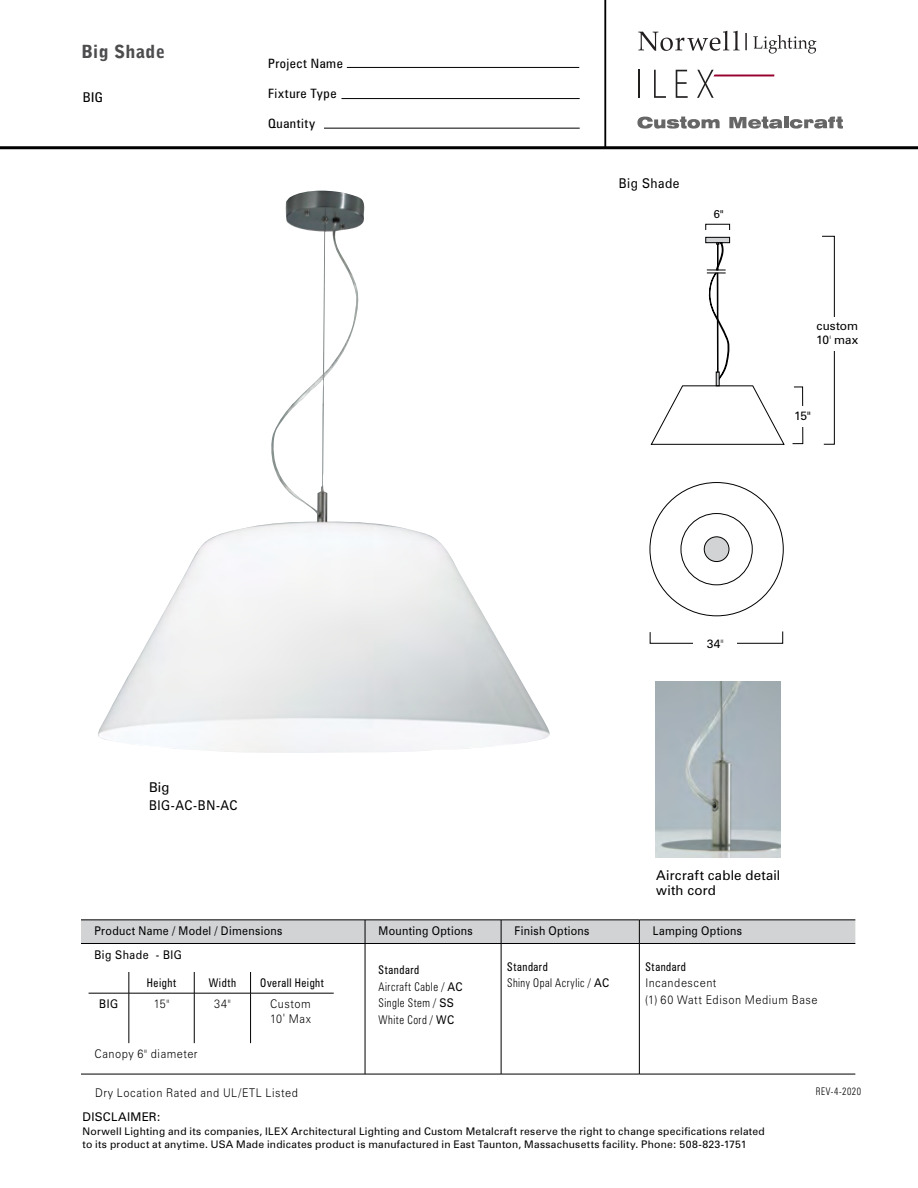
<style>
.page{position:relative;width:918px;height:1188px;background:#fff}
.page>*{position:absolute;margin:0;border:0;box-sizing:border-box;transform-origin:0 0}
.t1{font:900 18px "Bell Gothic Std";letter-spacing:.025em;color:#4d4d4f}
.t2{font:13.5px/18px "Zurich BT";letter-spacing:.02em;color:#000}
.t3{font:13.5px "Zurich BT";letter-spacing:.045em;color:#000;scale:.9 1}
.t4{font:condensed 13.5px "Zurich BT";color:#000;scale:1.05 1}
.t5{font:condensed 12.9px "Zurich BT";letter-spacing:.04em;color:#000;scale:1.05 1}
.t6{font:300 12px/16.5px "Zurich BT";letter-spacing:.05em;color:#000;scale:.9 1}
.t7{font:300 condensed 12px/16.5px "Zurich BT";letter-spacing:.045em;color:#000;scale:.9 1}
.t8{font:12px "Zurich BT";letter-spacing:.03em;color:#000;scale:.9 1}
.t9{font:condensed 12px "Zurich BT";letter-spacing:.05em;color:#000;scale:.9 1}
.t10{font:12px "Zurich BT";letter-spacing:.03em;color:#000}
.t11{font:12px "Zurich BT";letter-spacing:.05em;color:#000;scale:.9 1}
.t12{font:12px/13.5px "Zurich BT";letter-spacing:.005em;color:#000}
.t13{font:11.25px "Zurich BT";color:#000}
.t14{font:10.5px/13.5px "Zurich BT";letter-spacing:.025em;color:#000}
.t15{font:300 condensed 10.5px "Zurich BT";letter-spacing:.055em;color:#000;scale:.9 1}
.s1{font-weight:300;font-stretch:condensed}
.s2{font-weight:400}
.s3{font-weight:400;font-stretch:normal}
.s4{font-family:"News Gothic Std";font-weight:400}
.s5{font-stretch:condensed}
</style>
<div class="page">
<hr style="left:0;top:146px;width:918px;height:3px;background:#000">
<hr style="left:347px;top:67px;width:232px;height:1px;background:#000">
<hr style="left:341px;top:98px;width:239px;height:1px;background:#000">
<hr style="left:324px;top:128px;width:256px;height:1px;background:#000">
<svg style="left:638px;top:31px;width:102px;height:20px"></svg>
<svg style="left:753px;top:35px;width:64px;height:19px"></svg>
<svg style="left:746px;top:33px;width:1px;height:17px"></svg>
<svg style="left:638px;top:70px;width:1px;height:28px"></svg>
<svg style="left:654px;top:70px;width:12px;height:28px"></svg>
<svg style="left:676px;top:70px;width:12px;height:28px"></svg>
<svg style="left:697px;top:70px;width:77px;height:28px"></svg>
<hr style="left:784px;top:117px;width:4px;height:11px;background:#666">
<svg style="left:790px;top:117px;width:53px;height:12px"></svg>
<svg style="left:729px;top:117px;width:53px;height:12px"></svg>
<svg style="left:637px;top:116px;width:83px;height:13px"></svg>
<div style="left:81px;top:920px;width:774px;height:23px;background:#d1d3d4"></div>
<hr style="left:501px;top:920px;width:138px;height:1px;background:#000">
<hr style="left:639px;top:920px;width:216px;height:1px;background:#000">
<hr style="left:81px;top:943px;width:284px;height:1px;background:#000">
<hr style="left:365px;top:943px;width:136px;height:1px;background:#000">
<hr style="left:81px;top:1074px;width:284px;height:1px;background:#000">
<hr style="left:365px;top:1074px;width:136px;height:1px;background:#000">
<hr style="left:365px;top:944px;width:1px;height:130px;background:#000">
<hr style="left:501px;top:944px;width:1px;height:130px;background:#000">
<hr style="left:639px;top:944px;width:1px;height:130px;background:#000">
<hr style="left:501px;top:943px;width:138px;height:1px;background:#000">
<hr style="left:501px;top:1074px;width:138px;height:1px;background:#000">
<hr style="left:639px;top:943px;width:216px;height:1px;background:#000">
<hr style="left:639px;top:1074px;width:216px;height:1px;background:#000">
<hr style="left:605px;top:0;width:1px;height:148px;background:#000">
<svg style="left:194px;top:972px;width:1px;height:21px"></svg>
<svg style="left:250px;top:972px;width:1px;height:21px"></svg>
<svg style="left:129px;top:972px;width:1px;height:21px"></svg>
<hr style="left:89px;top:993px;width:40px;height:1px;background:#000">
<hr style="left:129px;top:993px;width:65px;height:1px;background:#000">
<hr style="left:129px;top:993px;width:1px;height:50px;background:#000">
<hr style="left:194px;top:993px;width:57px;height:1px;background:#000">
<hr style="left:194px;top:993px;width:1px;height:50px;background:#000">
<hr style="left:251px;top:993px;width:83px;height:1px;background:#000">
<hr style="left:250px;top:993px;width:1px;height:50px;background:#000">
<img style="left:98px;top:191px;width:452px;height:562px">
<div style="left:681px;top:513px;width:71px;height:72px;border:1px solid #000;border-radius:50%"></div>
<div style="left:704px;top:537px;width:25px;height:25px;background:#d1d3d4;border-radius:50%"></div>
<div style="left:704px;top:537px;width:25px;height:25px;border:1px solid #000;border-radius:50%"></div>
<div style="left:706px;top:237px;width:24px;height:6px;background:#d1d3d4"></div>
<div style="left:706px;top:237px;width:24px;height:6px;border:1px solid #000"></div>
<svg style="left:651px;top:242px;width:134px;height:203px"></svg>
<svg style="left:822px;top:236px;width:13px;height:209px"></svg>
<svg style="left:792px;top:387px;width:11px;height:57px"></svg>
<svg style="left:650px;top:631px;width:133px;height:13px"></svg>
<div style="left:798px;top:317px;width:78px;height:33px;background:#fff"></div>
<div style="left:785px;top:406px;width:35px;height:21px;background:#fff"></div>
<div style="left:693px;top:634px;width:44px;height:19px;background:#fff"></div>
<img style="left:656px;top:682px;width:125px;height:176px">
<h1 class="t1" style="left:81px;top:41px;width:86px">Big Shade</h1>
<p class="t4" style="left:83px;top:89px;width:21px">BIG</p>
<p class="t5" style="left:268px;top:56px;width:73px">Project Name</p>
<p class="t5" style="left:268px;top:86px;width:67px">Fixture Type</p>
<p class="t5" style="left:268px;top:116px;width:47px">Quantity</p>
<p class="t2" style="left:149px;top:778px;width:90px">Big<br>BIG-AC-BN-AC</p>
<p class="t3" style="left:619px;top:175px;width:69px">Big Shade</p>
<p class="t13" style="left:714px;top:207px;width:11px">6"</p>
<p class="t12" style="left:816px;top:319px;width:44px">custom<br>10<span class="s1">'</span> max</p>
<p class="t10" style="left:794px;top:409px;width:18px">15"</p>
<p class="t10" style="left:707px;top:636px;width:18px">34<span class="s1">"</span></p>
<p class="t2" style="left:656px;top:868px;width:126px;line-height:15px">Aircraft cable detail with cord</p>
<p class="t8" style="left:94px;top:923px;width:210px">Product Name / Model / Dimensions</p>
<p class="t8" style="left:379px;top:923px;width:106px">Mounting Options</p>
<p class="t8" style="left:515px;top:923px;width:85px">Finish Options</p>
<p class="t8" style="left:653px;top:923px;width:101px">Lamping Options</p>
<p class="t11" style="left:94px;top:947px;width:99px">Big Shade - BIG</p>
<p class="t7" style="left:379px;top:961px;width:95px"><span class="s2">Standard<br></span>Aircraft Cable / <span class="s3">AC<br></span>Single Stem / <span class="s3">SS<br></span>White Cord / <span class="s3">WC</span></p>
<p class="t7" style="left:507px;top:958px;width:115px"><span class="s2">Standard<br></span>Shiny Opal Acrylic / <span class="s3">AC</span></p>
<p class="t9" style="left:645px;top:959px;width:47px">Standard</p>
<p class="t9" style="left:147px;top:976px;width:34px">Height</p>
<p class="t9" style="left:209px;top:976px;width:32px">Width</p>
<p class="t9" style="left:260px;top:976px;width:72px">Overall Height</p>
<p class="t6" style="left:645px;top:975px;width:193px">Incandescent<br>(1) 60 Watt Edison Medium Base</p>
<p class="t8" style="left:99px;top:997px;width:23px">BIG</p>
<p class="t6" style="left:154px;top:996px;width:19px">15"</p>
<p class="t6" style="left:214px;top:996px;width:20px">34"</p>
<p class="t6" style="left:270px;top:997px;width:47px;line-height:14.4px">Custom<br>10<span class="s4">'</span> Max</p>
<p class="t6" style="left:95px;top:1046px;width:116px">Canopy 6<span class="s5">"</span> diameter</p>
<p class="t6" style="left:95px;top:1085px;width:227px">Dry Location Rated and UL/ETL Listed</p>
<p class="t15" style="left:816px;top:1085px;width:52px">REV-4-2020</p>
<p class="t10" style="left:82px;top:1109px;width:80px">DISCLAIMER:</p>
<p class="t14" style="left:82px;top:1124px;width:684px">Norwell Lighting and its companies, ILEX Architectural Lighting and Custom Metalcraft reserve the right to change specifications related to its product at anytime. USA Made indicates product is manufactured in East Taunton, Massachusetts facility. Phone: 508-823-1751</p>
</div>
